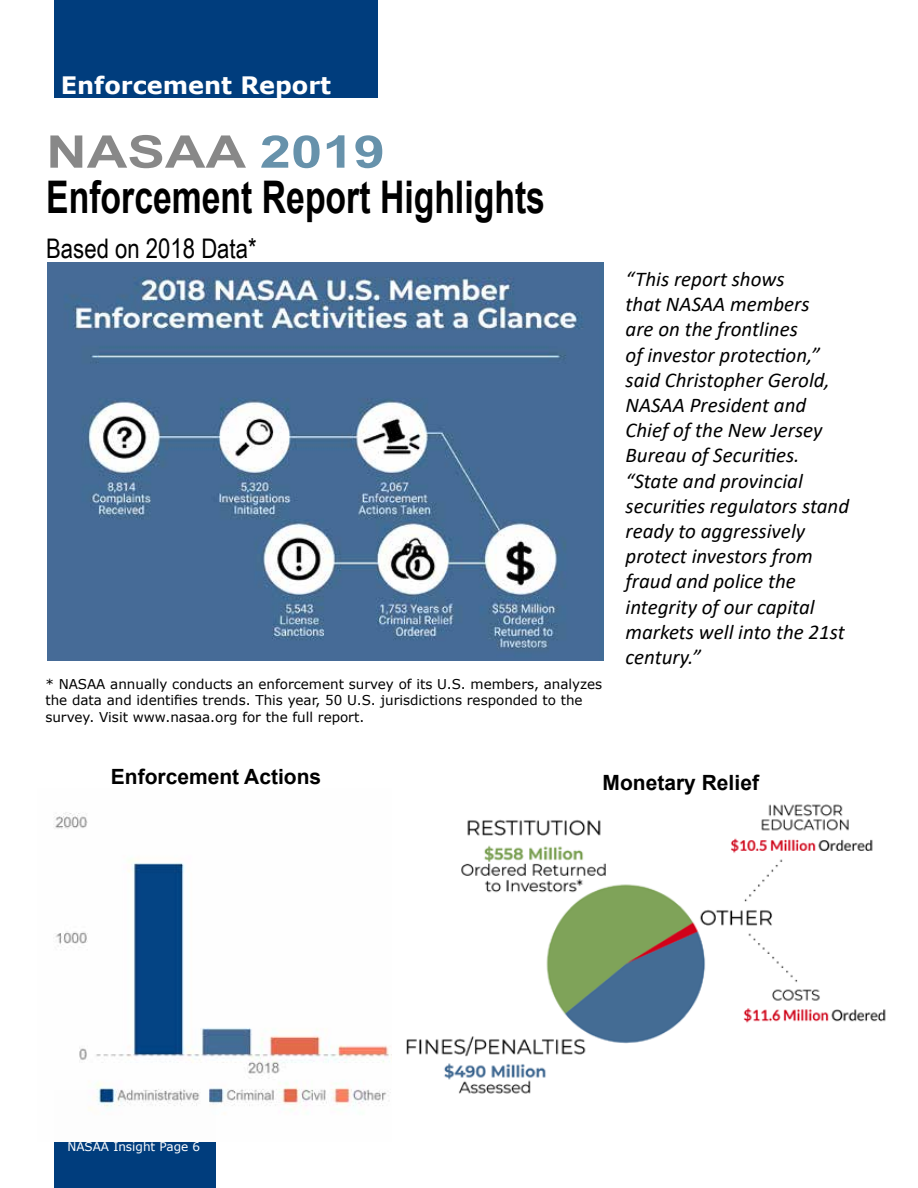
<style>
.page{position:relative;width:918px;height:1188px;background:#fff}
.page>*{position:absolute;margin:0;border:0;box-sizing:border-box;transform-origin:0 0}
.t1{font:700 45px/45px "Arial";color:#000;scale:.75 1}
.t2{font:27px "Arial Narrow";color:#000}
.t3{font:700 24px "Verdana";color:#fff}
.t4{font:italic 21px/25.2px "Calibri";color:#000}
.t5{font:700 21px "Arial";color:#000}
.t6{font:13.5px/16.2px "Verdana";color:#000}
.t7{font:12px "Verdana";color:#fff}
.s1{color:#888}
.s2{color:#6792ab}
</style>
<div class="page">
<div style="left:54px;top:0;width:324px;height:97px;background:#003d7d"></div>
<div style="left:54px;top:1091px;width:162px;height:97px;background:#003d7d"></div>
<img style="left:406px;top:804px;width:480px;height:290px">
<img style="left:47px;top:262px;width:556px;height:399px">
<img style="left:53px;top:812px;width:339px;height:330px">
<p class="t3" style="left:61px;top:68px;width:272px">Enforcement Report</p>
<h1 class="t1" style="left:46px;top:130px;width:667px"><span class="s1">NASAA</span> <span class="s2">2019<br></span>Enforcement Report Highlights</h1>
<p class="t2" style="left:46px;top:228px;width:212px">Based on 2018 Data*</p>
<p class="t6" style="left:45px;top:676px;width:558px">* NASAA annually conducts an enforcement survey of its U.S. members, analyzes the data and identifies trends. This year, 50 U.S. jurisdictions responded to the survey. Visit www.nasaa.org for the full report.</p>
<p class="t4" style="left:626px;top:265px;width:225px">“This report shows<br>that NASAA members<br>are on the frontlines<br>of investor protection,” said Christopher Gerold,<br>NASAA President and<br>Chief of the New Jersey<br>Bureau of Securities. “State and provincial securities regulators stand ready to aggressively protect investors from fraud and police the integrity of our capital markets well into the 21st century.”</p>
<p class="t5" style="left:111px;top:762px;width:212px">Enforcement Actions</p>
<p class="t5" style="left:603px;top:767px;width:158px">Monetary Relief</p>
<p class="t7" style="left:68px;top:1138px;width:134px">NASAA Insight Page 6</p>
</div>
